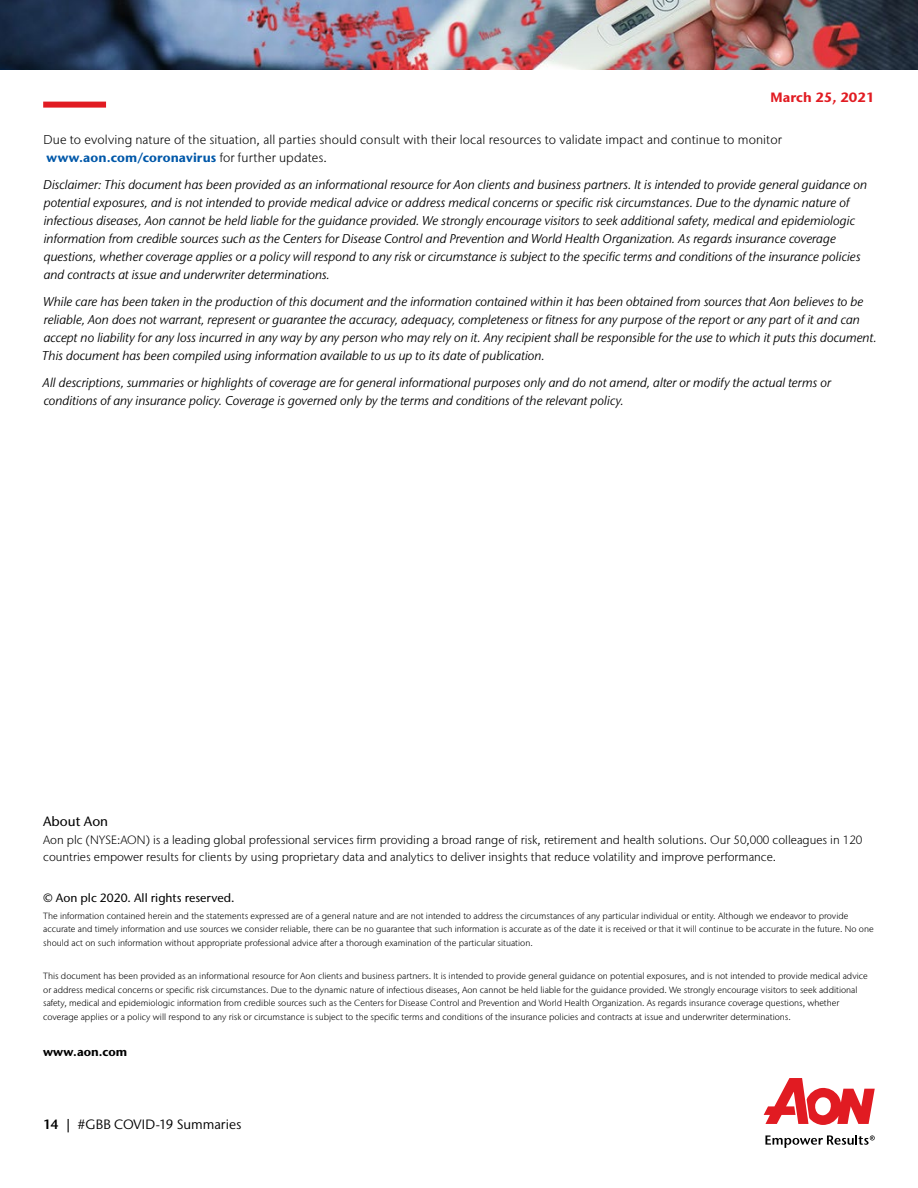
<style>
.page{position:relative;width:918px;height:1188px;background:#fff}
.page>*{position:absolute;margin:0;border:0;box-sizing:border-box;transform-origin:0 0}
.t1{font:13.5px "Stone Sans IIITC Pro";color:#000}
.t2{font:700 13.5px "Stone Sans IIITC Pro";color:#e11b22}
.t3{font:500 13.5px "Stone Sans IIITC Pro";color:#000}
.t4{font:italic 12.75px/18px "Stone Sans IIITC Pro";letter-spacing:.005em;color:#000}
.t5{font:300 12.75px/18px "Stone Sans IIITC Pro";letter-spacing:.01em;color:#000}
.t6{font:300 12px/16.5px "Stone Sans IIITC Pro";color:#000}
.t7{font:500 12px "Stone Sans IIITC Pro";color:#000}
.t8{font:700 12px "Stone Sans IIITC Pro";color:#000}
.t9{font:300 9px/13.5px "Stone Sans IIITC Pro";color:#000}
.s1{font-weight:700;color:#0058a9}
.s2{font-weight:600}
</style>
<div class="page">
<svg style="left:764px;top:1078px;width:111px;height:47px"></svg>
<svg style="left:765px;top:1135px;width:110px;height:13px"></svg>
<img style="left:0;top:0;width:918px;height:69px">
<div style="left:43px;top:102px;width:63px;height:6px;background:#e11b22"></div>
<p class="t2" style="left:771px;top:89px;width:106px">March 25, 2021</p>
<p class="t5" style="left:43px;top:130px;width:740px">Due to evolving nature of the situation, all parties should consult with their local resources to validate impact and continue to monitor <span class="s1">www.aon.com/coronavirus</span> for further updates.</p>
<p class="t4" style="left:44px;top:175px;width:825px">Disclaimer: This document has been provided as an informational resource for Aon clients and business partners. It is intended to provide general guidance on potential exposures, and is not intended to provide medical advice or address medical concerns or specific risk circumstances. Due to the dynamic nature of infectious diseases, Aon cannot be held liable for the guidance provided. We strongly encourage visitors to seek additional safety, medical and epidemiologic information from credible sources such as the Centers for Disease Control and Prevention and World Health Organization. As regards insurance coverage questions, whether coverage applies or a policy will respond to any risk or circumstance is subject to the specific terms and conditions of the insurance policies and contracts at issue and underwriter determinations.</p>
<p class="t4" style="left:42px;top:292px;width:836px">While care has been taken in the production of this document and the information contained within it has been obtained from sources that Aon believes to be reliable, Aon does not warrant, represent or guarantee the accuracy, adequacy, completeness or fitness for any purpose of the report or any part of it and can accept no liability for any loss incurred in any way by any person who may rely on it. Any recipient shall be responsible for the use to which it puts this document.<br>This document has been compiled using information available to us up to its date of publication.</p>
<p class="t4" style="left:43px;top:373px;width:790px">All descriptions, summaries or highlights of coverage are for general informational purposes only and do not amend, alter or modify the actual terms or conditions of any insurance policy. Coverage is governed only by the terms and conditions of the relevant policy.</p>
<p class="t3" style="left:43px;top:813px;width:66px">About Aon</p>
<p class="t6" style="left:43px;top:832px;width:821px">Aon plc (NYSE:AON) is a leading global professional services firm providing a broad range of risk, retirement and health solutions. Our 50,000 colleagues in 120 countries empower results for clients by using proprietary data and analytics to deliver insights that reduce volatility and improve performance.</p>
<p class="t7" style="left:43px;top:891px;width:193px">© Aon plc 2020. All rights reserved.</p>
<p class="t9" style="left:43px;top:909px;width:832px">The information contained herein and the statements expressed are of a general nature and are not intended to address the circumstances of any particular individual or entity. Although we endeavor to provide accurate and timely information and use sources we consider reliable, there can be no guarantee that such information is accurate as of the date it is received or that it will continue to be accurate in the future. No one should act on such information without appropriate professional advice after a thorough examination of the particular situation.</p>
<p class="t9" style="left:43px;top:969px;width:826px">This document has been provided as an informational resource for Aon clients and business partners. It is intended to provide general guidance on potential exposures, and is not intended to provide medical advice or address medical concerns or specific risk circumstances. Due to the dynamic nature of infectious diseases, Aon cannot be held liable for the guidance provided. We strongly encourage visitors to seek additional safety, medical and epidemiologic information from credible sources such as the Centers for Disease Control and Prevention and World Health Organization. As regards insurance coverage questions, whether coverage applies or a policy will respond to any risk or circumstance is subject to the specific terms and conditions of the insurance policies and contracts at issue and underwriter determinations.</p>
<p class="t8" style="left:43px;top:1044px;width:86px">www.aon.com</p>
<p class="t1" style="left:43px;top:1116px;width:200px"><span class="s2">14 |</span> #GBB COVID-19 Summaries</p>
</div>
